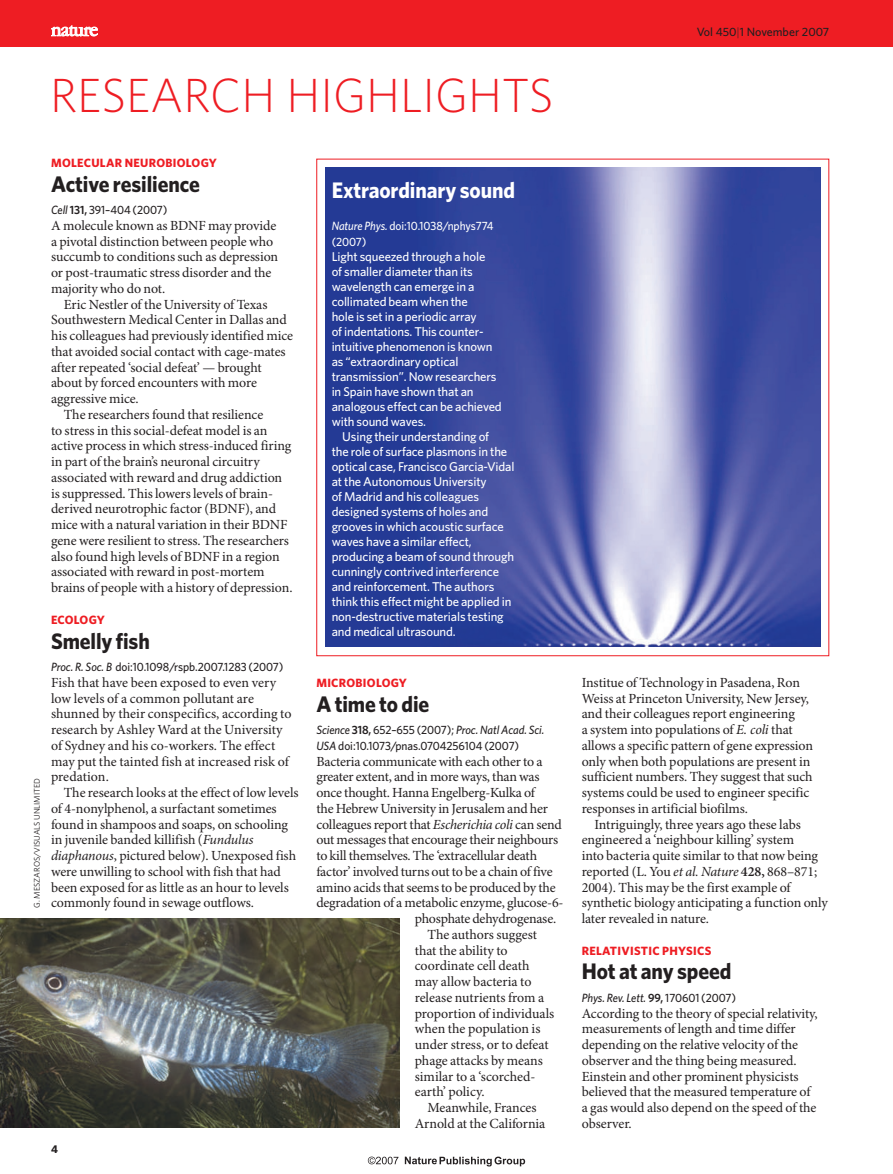
<style>
.page{position:relative;width:893px;height:1174px;background:#fff}
.page>*{position:absolute;margin:0;border:0;box-sizing:border-box;transform-origin:0 0}
.t1{font:300 48px "Whitney";color:#ee1d23}
.t2{font:700 22.5px "Whitney";letter-spacing:-.005em;color:#231f20;scale:.95 1}
.t3{font:700 22.5px "Whitney";letter-spacing:-.005em;color:#fff;scale:.95 1}
.t4{font:13.95px/15.8px "Minion Pro";letter-spacing:-.005em;color:#231f20}
.t5{font:500 12.75px/15px "Whitney";letter-spacing:-.01em;color:#fff}
.t6{font:500 12px/15.8px "Whitney";letter-spacing:-.005em;color:#231f20;scale:.95 1}
.t7{font:700 12px "Whitney";letter-spacing:.025em;color:#ee1d23}
.t8{font:500 12px/15.8px "Whitney";letter-spacing:-.005em;color:#fff;scale:.95 1}
.t9{font:italic 500 12px "Whitney";letter-spacing:-.015em;color:#231f20;scale:.95 1}
.t10{font:500 12px "Whitney";letter-spacing:-.005em;color:#231f20}
.t11{font:700 12px "Whitney";letter-spacing:.005em;color:#ee1d23}
.t12{font:700 11.25px "Whitney";color:#231f20}
.t13{font:8.25px "Whitney";color:#231f20}
.s1{font-style:italic}
.s2{font-weight:600}
.s3{font-weight:300}
.s4{font-weight:600;font-style:normal}
.s5{font-style:normal}
</style>
<div class="page">
<img style="left:325px;top:168px;width:496px;height:479px">
<img style="left:0;top:918px;width:400px;height:210px">
<div style="left:0;top:0;width:893px;height:47px;background:#ee1d23"></div>
<svg style="left:51px;top:26px;width:47px;height:10px"></svg>
<svg style="left:405px;top:1156px;width:120px;height:10px"></svg>
<svg style="left:368px;top:1156px;width:30px;height:8px"></svg>
<h1 class="t1" style="left:50px;top:78px;width:505px">RESEARCH HIGHLIGHTS</h1>
<p class="t13" style="left:34px;top:907px;width:131px;rotate:-90deg">G. MESZAROS/VISUALS UNLIMITED</p>
<p class="t7" style="left:51px;top:158px;width:167px">MOLECULAR NEUROBIOLOGY</p>
<h2 class="t2" style="left:51px;top:175px;width:158px">Active resilience</h2>
<p class="t6" style="left:51px;top:203px;width:124px"><span class="s1">Cell</span> <span class="s2">131,</span> 391–404 (2007)</p>
<p class="t4" style="left:51px;top:219px;width:229px">A molecule known as BDNF may provide a pivotal distinction between people who succumb to conditions such as depression or post-traumatic stress disorder and the majority who do not.</p>
<p class="t4" style="left:64px;top:297px;width:205px">Eric Nestler of the University of Texas</p>
<p class="t4" style="left:51px;top:313px;width:237px">Southwestern Medical Center in Dallas and</p>
<p class="t4" style="left:51px;top:329px;width:244px">his colleagues had previously identified mice</p>
<p class="t4" style="left:51px;top:345px;width:236px">that avoided social contact with cage-mates</p>
<p class="t4" style="left:51px;top:360px;width:212px">after repeated ‘social defeat’ — brought</p>
<p class="t4" style="left:51px;top:376px;width:207px">about by forced encounters with more</p>
<p class="t4" style="left:51px;top:392px;width:89px">aggressive mice.</p>
<p class="t4" style="left:64px;top:408px;width:201px">The researchers found that resilience</p>
<p class="t4" style="left:51px;top:423px;width:218px">to stress in this social-defeat model is an</p>
<p class="t4" style="left:51px;top:439px;width:242px">active process in which stress-induced firing</p>
<p class="t4" style="left:51px;top:455px;width:210px">in part of the brain’s neuronal circuitry</p>
<p class="t4" style="left:51px;top:471px;width:233px">associated with reward and drug addiction</p>
<p class="t4" style="left:51px;top:486px;width:223px">is suppressed. This lowers levels of brain-</p>
<p class="t4" style="left:51px;top:502px;width:227px">derived neurotrophic factor (BDNF), and</p>
<p class="t4" style="left:51px;top:518px;width:238px">mice with a natural variation in their BDNF</p>
<p class="t4" style="left:51px;top:534px;width:240px">gene were resilient to stress. The researchers</p>
<p class="t4" style="left:51px;top:549px;width:230px">also found high levels of BDNF in a region</p>
<p class="t4" style="left:51px;top:565px;width:215px">associated with reward in post-mortem</p>
<p class="t4" style="left:51px;top:581px;width:243px">brains of people with a history of depression.</p>
<p class="t11" style="left:51px;top:615px;width:55px">ECOLOGY</p>
<h2 class="t2" style="left:51px;top:632px;width:106px">Smelly fish</h2>
<p class="t6" style="left:51px;top:660px;width:246px"><span class="s1">Proc. R. Soc. B</span> doi:10.1098/rspb.2007.1283 (2007)</p>
<p class="t4" style="left:51px;top:675px;width:242px">Fish that have been exposed to even very low levels of a common pollutant are shunned by their conspecifics, according to research by Ashley Ward at the University of Sydney and his co-workers. The effect may put the tainted fish at increased risk of predation.</p>
<p class="t4" style="left:51px;top:786px;width:249px;text-indent:13px">The research looks at the effect of low levels of 4-nonylphenol, a surfactant sometimes found in shampoos and soaps, on schooling in juvenile banded killifish (<span class="s1">Fundulus diaphanous</span>, pictured below). Unexposed fish were unwilling to school with fish that had been exposed for as little as an hour to levels commonly found in sewage outflows.</p>
<p class="t12" style="left:51px;top:1144px;width:8px">4</p>
<h2 class="t3" style="left:332px;top:181px;width:195px">Extraordinary sound</h2>
<p class="t8" style="left:332px;top:219px;width:172px"><span class="s1">Nature Phys.</span> doi:10.1038/nphys774 (2007)</p>
<p class="t5" style="left:332px;top:250px;width:172px">Light squeezed through a hole<br>of smaller diameter than its wavelength can emerge in a collimated beam when the<br>hole is set in a periodic array<br>of indentations. This counter&shy;intuitive phenomenon is known as “extraordinary optical transmission”. Now researchers in Spain have shown that an analogous effect can be achieved with sound waves.</p>
<p class="t5" style="left:332px;top:430px;width:184px;text-indent:11px">Using their understanding of<br>the role of surface plasmons in the optical case, Francisco Garcia-Vidal at the Autonomous University<br>of Madrid and his colleagues designed systems of holes and grooves in which acoustic surface waves have a similar effect, producing a beam of sound through cunningly contrived interference and reinforcement. The authors think this effect might be applied in non-destructive materials testing and medical ultrasound.</p>
<p class="t7" style="left:316px;top:678px;width:92px">MICROBIOLOGY</p>
<h2 class="t2" style="left:316px;top:695px;width:120px">A time to die</h2>
<p class="t6" style="left:316px;top:723px;width:241px"><span class="s1">Science</span> <span class="s2">318,</span> 652–655 (2007); <span class="s1">Proc. Natl Acad. Sci.<br>USA</span> doi:10.1073/pnas.0704256104 (2007)</p>
<p class="t4" style="left:316px;top:754px;width:228px">Bacteria communicate with each other to a</p>
<p class="t4" style="left:316px;top:770px;width:225px">greater extent, and in more ways, than was</p>
<p class="t4" style="left:316px;top:786px;width:220px">once thought. Hanna Engelberg-Kulka of</p>
<p class="t4" style="left:316px;top:801px;width:233px">the Hebrew University in Jerusalem and her</p>
<p class="t4" style="left:316px;top:817px;width:247px">colleagues report that <span class="s1">Escherichia coli</span> can send</p>
<p class="t4" style="left:316px;top:833px;width:243px">out messages that encourage their neighbours</p>
<p class="t4" style="left:316px;top:849px;width:222px">to kill themselves. The ‘extracellular death</p>
<p class="t4" style="left:316px;top:864px;width:238px">factor’ involved turns out to be a chain of five</p>
<p class="t4" style="left:316px;top:880px;width:241px">amino acids that seems to be produced by the</p>
<p class="t4" style="left:316px;top:896px;width:249px">degradation of a metabolic enzyme, glucose-6-</p>
<p class="t4" style="left:415px;top:912px;width:143px">phosphate dehydrogenase.</p>
<p class="t4" style="left:427px;top:927px;width:111px">The authors suggest</p>
<p class="t4" style="left:415px;top:943px;width:94px">that the ability to</p>
<p class="t4" style="left:415px;top:959px;width:116px">coordinate cell death</p>
<p class="t4" style="left:415px;top:975px;width:118px">may allow bacteria to</p>
<p class="t4" style="left:415px;top:990px;width:131px">release nutrients from a</p>
<p class="t4" style="left:415px;top:1006px;width:141px">proportion of individuals</p>
<p class="t4" style="left:415px;top:1022px;width:127px">when the population is</p>
<p class="t4" style="left:415px;top:1038px;width:136px">under stress, or to defeat</p>
<p class="t4" style="left:415px;top:1053px;width:130px">phage attacks by means</p>
<p class="t4" style="left:415px;top:1069px;width:122px">similar to a ‘scorched-</p>
<p class="t4" style="left:415px;top:1085px;width:72px">earth’ policy.</p>
<p class="t4" style="left:427px;top:1101px;width:110px">Meanwhile, Frances</p>
<p class="t4" style="left:415px;top:1116px;width:132px">Arnold at the California</p>
<p class="t10" style="left:697px;top:27px;width:134px">Vol 450<span class="s3">|</span>1 November 2007</p>
<p class="t4" style="left:582px;top:675px;width:233px">Institue of Technology in Pasadena, Ron Weiss at Princeton University, New Jersey, and their colleagues report engineering<br>a system into populations of <span class="s1">E. coli</span> that allows a specific pattern of gene expression only when both populations are present in sufficient numbers. They suggest that such systems could be used to engineer specific responses in artificial biofilms.</p>
<p class="t4" style="left:582px;top:817px;width:248px;text-indent:13px">Intriguingly, three years ago these labs engineered a ‘neighbour killing’ system<br>into bacteria quite similar to that now being reported (L. You <span class="s1">et al. Nature</span> <span class="s2">428,</span> 868–871; 2004). This may be the first example of synthetic biology anticipating a function only later revealed in nature.</p>
<p class="t7" style="left:582px;top:946px;width:131px">RELATIVISTIC PHYSICS</p>
<h2 class="t2" style="left:582px;top:963px;width:159px">Hot at any speed</h2>
<p class="t9" style="left:582px;top:993px;width:164px">Phys. Rev. Lett. <span class="s4">99,</span> <span class="s5">170601 (2007)</span></p>
<p class="t4" style="left:582px;top:1006px;width:237px">According to the theory of special relativity, measurements of length and time differ depending on the relative velocity of the observer and the thing being measured.<br>Einstein and other prominent physicists believed that the measured temperature of a gas would also depend on the speed of the observer.</p>
</div>
